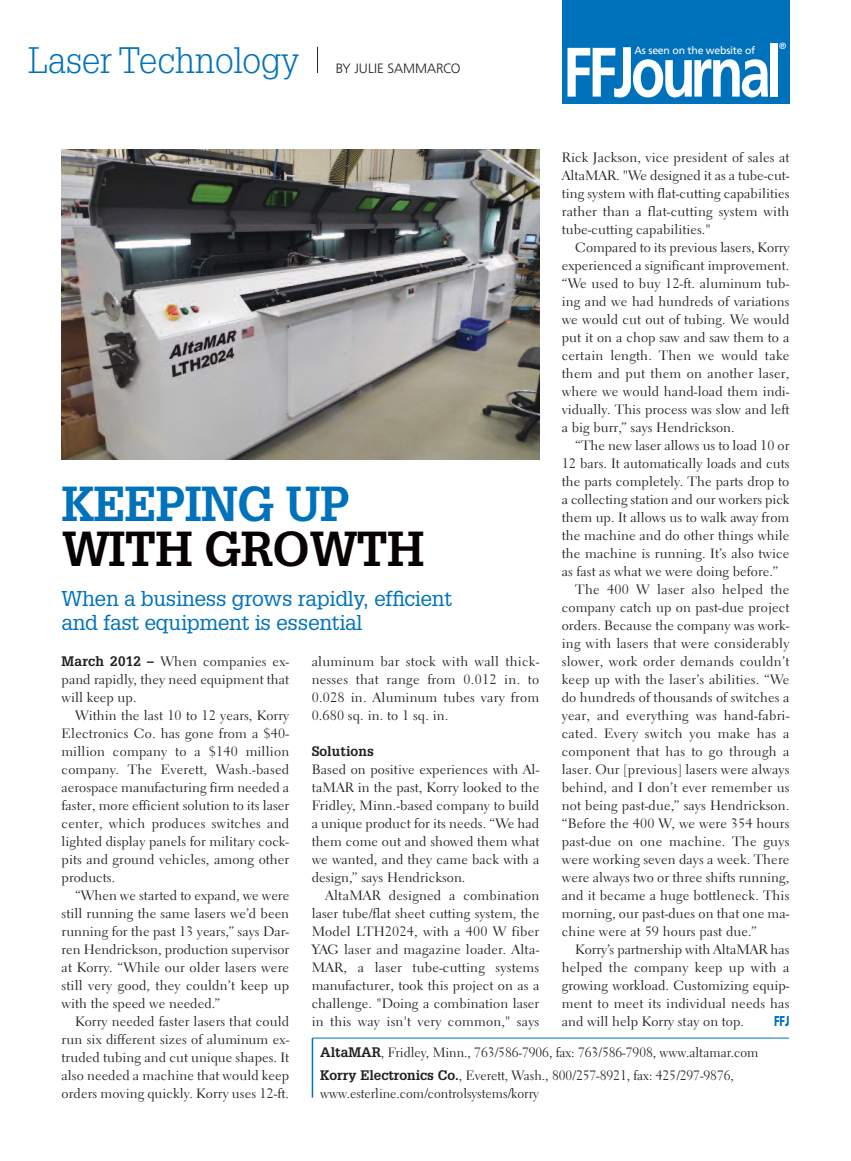
<style>
.page{position:relative;width:851px;height:1161px;background:#fff}
.page>*{position:absolute;margin:0;border:0;box-sizing:border-box;transform-origin:0 0}
.t1{font:700 48px "Glypha LT Std";letter-spacing:-.02em;color:#080302}
.t2{font:700 48px "Glypha LT Std";letter-spacing:-.02em;color:#0072bc}
.t3{font:300 36px "Glypha LT Std";color:#0072bc}
.t4{font:21px/24px "Glypha LT Std";letter-spacing:-.015em;color:#0072bc}
.t5{font:900 14.4px "Frutiger";color:#0072bc;scale:.69 1}
.t6{font:13.5px/18px "Electra LH";letter-spacing:.005em;color:#231f20;text-align:justify;scale:1.05 1}
.t7{font:13.5px/23.2px "Electra LH";letter-spacing:.005em;color:#231f20}
.t8{font:300 13.5px "Frutiger";letter-spacing:-.005em;color:#231f20}
.t9{font:700 13.5px "Glypha LT Std";letter-spacing:.005em;color:#231f20}
.t10{font:10.5px "Frutiger";letter-spacing:-.02em;color:#fff}
.t11{font:9px "Frutiger";color:#fff}
.s1{font-family:"Glypha LT Std";font-weight:700}
</style>
<div class="page">
<hr style="left:312px;top:1038px;width:477px;height:1px;background:#0072bc">
<hr style="left:312px;top:1038px;width:1px;height:60px;background:#0072bc">
<svg style="left:317px;top:47px;width:1px;height:26px"></svg>
<img style="left:62px;top:149px;width:477px;height:310px">
<div style="left:561px;top:0;width:228px;height:104px;background:#0072bc"></div>
<svg style="left:567px;top:47px;width:200px;height:50px"></svg>
<div style="left:770px;top:44px;width:7px;height:53px;background:#fff"></div>
<h2 class="t3" style="left:28px;top:47px;width:273px">Laser Technology</h2>
<p class="t8" style="left:336px;top:63px;width:126px">BY JULIE SAMMARCO</p>
<p class="t10" style="left:634px;top:46px;width:122px">As seen on the website of</p>
<p class="t11" style="left:779px;top:43px;width:9px">®</p>
<p class="t6" style="left:561px;top:150px;width:218px">Rick Jackson, vice president of sales at AltaMAR. "We designed it as a tube-cut&shy;ting system with flat-cutting capabilities rather than a flat-cutting system with tube-cutting capabilities."</p>
<p class="t6" style="left:561px;top:240px;width:218px;text-indent:14px">Compared to its previous lasers, Korry experienced a significant improvement. “We used to buy 12-ft. aluminum tub&shy;ing and we had hundreds of variations we would cut out of tubing. We would put it on a chop saw and saw them to a certain length. Then we would take them and put them on another laser, where we would hand-load them indi&shy;vidually. This process was slow and left a big burr,” says Hendrickson.</p>
<p class="t6" style="left:575px;top:438px;width:205px">“The new laser allows us to load 10 or</p>
<p class="t6" style="left:561px;top:456px;width:218px">12 bars. It automatically loads and cuts</p>
<p class="t6" style="left:561px;top:474px;width:218px">the parts completely. The parts drop to</p>
<p class="t6" style="left:561px;top:492px;width:218px">a collecting station and our workers pick</p>
<p class="t6" style="left:561px;top:510px;width:218px">them up. It allows us to walk away from</p>
<p class="t6" style="left:561px;top:528px;width:218px">the machine and do other things while</p>
<p class="t6" style="left:561px;top:546px;width:218px">the machine is running. It’s also twice</p>
<p class="t6" style="left:561px;top:564px;width:207px">as fast as what we were doing before.”</p>
<p class="t6" style="left:575px;top:582px;width:205px">The 400 W laser also helped the</p>
<p class="t6" style="left:561px;top:600px;width:218px">company catch up on past-due project</p>
<p class="t6" style="left:561px;top:618px;width:218px">orders. Because the company was work-</p>
<p class="t6" style="left:561px;top:636px;width:218px">ing with lasers that were considerably</p>
<p class="t6" style="left:561px;top:654px;width:218px">slower, work order demands couldn’t</p>
<p class="t6" style="left:561px;top:672px;width:218px">keep up with the laser’s abilities. “We</p>
<p class="t6" style="left:561px;top:690px;width:218px">do hundreds of thousands of switches a</p>
<p class="t6" style="left:561px;top:708px;width:218px">year, and everything was hand-fabri-</p>
<p class="t6" style="left:561px;top:726px;width:218px">cated. Every switch you make has a</p>
<p class="t6" style="left:561px;top:744px;width:218px">component that has to go through a</p>
<p class="t6" style="left:561px;top:762px;width:218px">laser. Our [previous] lasers were always</p>
<p class="t6" style="left:561px;top:780px;width:218px">behind, and I don’t ever remember us</p>
<p class="t6" style="left:561px;top:798px;width:218px">not being past-due,” says Hendrickson.</p>
<p class="t6" style="left:561px;top:816px;width:218px">“Before the 400 W, we were 354 hours</p>
<p class="t6" style="left:561px;top:834px;width:218px">past-due on one machine. The guys</p>
<p class="t6" style="left:561px;top:852px;width:218px">were working seven days a week. There</p>
<p class="t6" style="left:561px;top:870px;width:218px">were always two or three shifts running,</p>
<p class="t6" style="left:561px;top:888px;width:218px">and it became a huge bottleneck. This</p>
<p class="t6" style="left:561px;top:906px;width:218px">morning, our past-dues on that one ma-</p>
<p class="t6" style="left:561px;top:924px;width:187px">chine were at 59 hours past due.”</p>
<p class="t6" style="left:575px;top:942px;width:205px">Korry’s partnership with AltaMAR has</p>
<p class="t6" style="left:561px;top:960px;width:218px">helped the company keep up with a</p>
<p class="t6" style="left:561px;top:978px;width:218px">growing workload. Customizing equip-</p>
<p class="t6" style="left:561px;top:996px;width:218px">ment to meet its individual needs has</p>
<p class="t6" style="left:561px;top:1014px;width:175px">and will help Korry stay on top.</p>
<p class="t5" style="left:774px;top:1015px;width:24px">FFJ</p>
<h1 class="t2" style="left:61px;top:476px;width:290px">KEEPING UP</h1>
<h1 class="t1" style="left:61px;top:521px;width:364px">WITH GROWTH</h1>
<h3 class="t4" style="left:61px;top:587px;width:392px">When a business grows rapidly, efficient and fast equipment is essential</h3>
<p class="t6" style="left:311px;top:654px;width:218px">aluminum bar stock with wall thick&shy;nesses that range from 0.012 in. to 0.028 in. Aluminum tubes vary from 0.680 sq. in. to 1 sq. in.</p>
<p class="t9" style="left:312px;top:743px;width:64px">Solutions</p>
<p class="t6" style="left:312px;top:762px;width:218px">Based on positive experiences with Al&shy;taMAR in the past, Korry looked to the Fridley, Minn.-based company to build a unique product for its needs. “We had them come out and showed them what we wanted, and they came back with a design,” says Hendrickson.</p>
<p class="t6" style="left:312px;top:888px;width:218px;text-indent:14px">AltaMAR designed a combination laser tube/flat sheet cutting system, the Model LTH2024, with a 400 W fiber YAG laser and magazine loader. Alta-MAR, a laser tube-cutting systems manufacturer, took this project on as a challenge. "Doing a combination laser in this way isn't very common," says</p>
<p class="t6" style="left:62px;top:654px;width:218px"><span class="s1">March 2012 –</span> When companies ex&shy;pand rapidly, they need equipment that will keep up.</p>
<p class="t6" style="left:62px;top:708px;width:218px;text-indent:14px">Within the last 10 to 12 years, Korry Electronics Co. has gone from a $40- million company to a $140 million company. The Everett, Wash.-based aerospace manufacturing firm needed a faster, more efficient solution to its laser center, which produces switches and lighted display panels for military cock&shy;pits and ground vehicles, among other products.</p>
<p class="t6" style="left:62px;top:888px;width:218px;text-indent:14px">“When we started to expand, we were still running the same lasers we’d been running for the past 13 years,” says Dar&shy;ren Hendrickson, production supervisor at Korry. “While our older lasers were still very good, they couldn’t keep up with the speed we needed.”</p>
<p class="t6" style="left:62px;top:1014px;width:218px;text-indent:14px">Korry needed faster lasers that could run six different sizes of aluminum ex&shy;truded tubing and cut unique shapes. It also needed a machine that would keep orders moving quickly. Korry uses 12-ft.</p>
<p class="t7" style="left:320px;top:1042px;width:440px"><span class="s1">AltaMAR</span>, Fridley, Minn., 763/586-7906, fax: 763/586-7908, www.altamar.com<br><span class="s1">Korry Electronics Co.</span>, Everett, Wash., 800/257-8921, fax: 425/297-9876,</p>
<p class="t7" style="left:320px;top:1083px;width:220px">www.esterline.com/controlsystems/korry</p>
</div>
